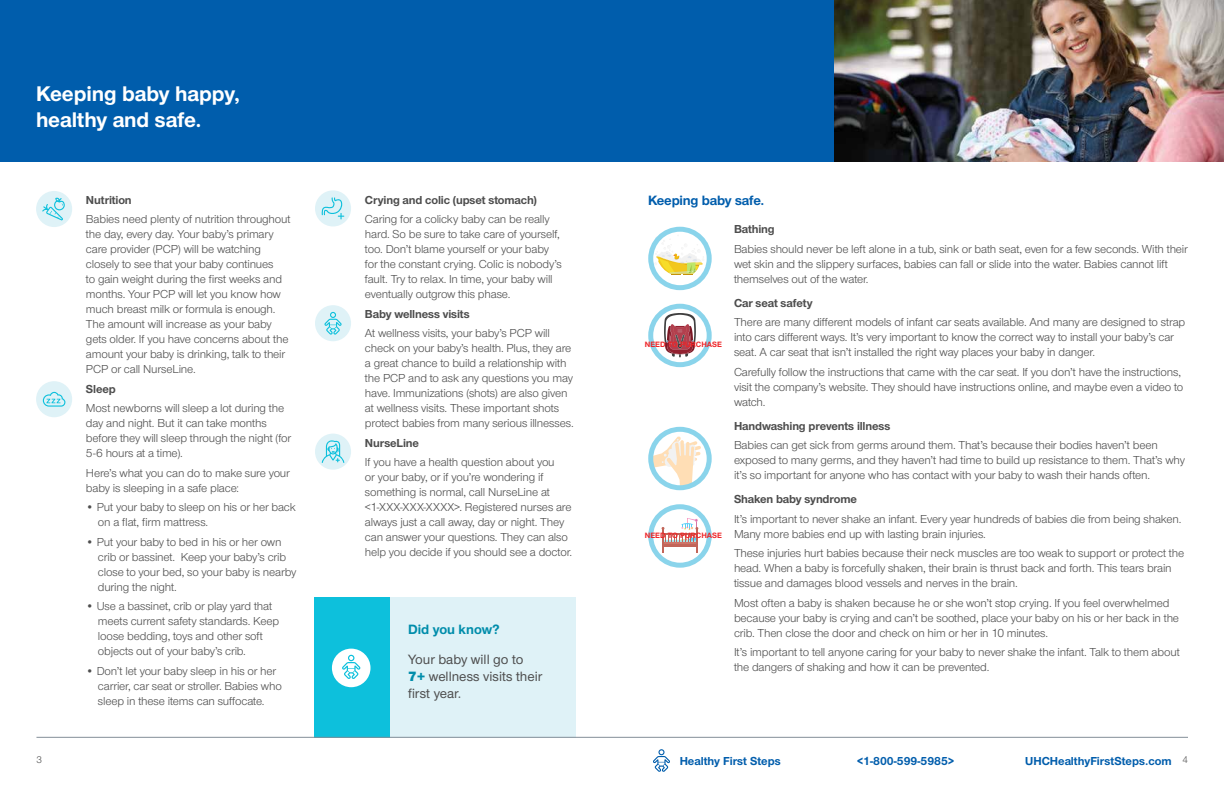
<style>
.page{position:relative;width:1224px;height:792px;background:#fff}
.page>*{position:absolute;margin:0;border:0;box-sizing:border-box;transform-origin:0 0}
.t1{font:700 22px/26px "UHC Sans";letter-spacing:-.005em;color:#fff}
.t2{font:500 14px/17px "UHC Sans";color:#4d4d4d}
.t3{font:700 14px "UHC Sans";letter-spacing:-.01em;color:#005dac}
.t4{font:700 14px "UHC Sans";letter-spacing:-.005em;color:#008dab}
.t5{font:12px/15px "UHC Sans";letter-spacing:-.015em;color:#4d4d4d}
.t6{font:700 12px "UHC Sans";letter-spacing:-.01em;color:#4d4d4d}
.t7{font:700 12px "UHC Sans";color:#005dac}
.t8{font:10px "UHC Sans";color:#4d4d4d}
.t9{font:700 8px "UHC Sans";color:#ee2528}
.s1{font-weight:900;color:#008dab}
.s2{font-weight:400;font-size:10px;color:#4d4d4d}
</style>
<div class="page">
<div style="left:332px;top:597px;width:244px;height:141px;background:#dff2f7"></div>
<div style="left:314px;top:597px;width:75px;height:141px;background:#0dc0dc"></div>
<div style="left:0;top:0;width:1146px;height:162px;background:#005dac"></div>
<img style="left:834px;top:0;width:390px;height:162px">
<hr style="left:36px;top:737px;width:1152px;height:1px;background:#838e98">
<svg style="left:653px;top:749px;width:17px;height:23px"></svg>
<div style="left:36px;top:191px;width:36px;height:36px;background:#dff2f7;border-radius:50%"></div>
<svg style="left:42px;top:198px;width:23px;height:22px"></svg>
<div style="left:36px;top:381px;width:36px;height:36px;background:#dff2f7;border-radius:50%"></div>
<svg style="left:43px;top:392px;width:22px;height:15px"></svg>
<div style="left:315px;top:305px;width:36px;height:36px;background:#dff2f7;border-radius:50%"></div>
<svg style="left:324px;top:312px;width:18px;height:23px"></svg>
<div style="left:315px;top:434px;width:36px;height:36px;background:#dff2f7;border-radius:50%"></div>
<svg style="left:322px;top:440px;width:22px;height:23px"></svg>
<div style="left:315px;top:190px;width:36px;height:36px;background:#dff2f7;border-radius:50%"></div>
<svg style="left:321px;top:197px;width:23px;height:22px"></svg>
<svg style="left:654px;top:231px;width:53px;height:44px"></svg>
<div style="left:648px;top:227px;width:64px;height:63px;border:5px solid #8ad4eb;border-radius:50%"></div>
<div style="left:648px;top:304px;width:64px;height:63px;border:5px solid #8ad4eb;border-radius:50%"></div>
<svg style="left:664px;top:313px;width:32px;height:45px"></svg>
<svg style="left:653px;top:436px;width:48px;height:52px"></svg>
<div style="left:648px;top:427px;width:64px;height:63px;border:5px solid #8ad4eb;border-radius:50%"></div>
<div style="left:648px;top:504px;width:64px;height:64px;border:5px solid #8ad4eb;border-radius:50%"></div>
<svg style="left:662px;top:518px;width:36px;height:34px"></svg>
<div style="left:332px;top:649px;width:39px;height:38px;background:#fff;border-radius:50%"></div>
<svg style="left:342px;top:655px;width:18px;height:24px"></svg>
<h1 class="t1" style="left:36px;top:80px;width:206px">Keeping baby happy, healthy and safe.</h1>
<p class="t6" style="left:86px;top:192px;width:47px">Nutrition</p>
<p class="t5" style="left:86px;top:212px;width:206px">Babies need plenty of nutrition throughout the day, every day. Your baby’s primary care provider (PCP) will be watching closely to see that your baby continues<br>to gain weight during the first weeks and months. Your PCP will let you know how much breast milk or formula is enough.<br>The amount will increase as your baby gets older. If you have concerns about the amount your baby is drinking, talk to their PCP or call NurseLine.</p>
<p class="t6" style="left:86px;top:381px;width:31px">Sleep</p>
<p class="t5" style="left:86px;top:401px;width:207px">Most newborns will sleep a lot during the day and night. But it can take months before they will sleep through the night (for 5-6 hours at a time).</p>
<p class="t5" style="left:86px;top:465px;width:205px">Here’s what you can do to make sure your baby is sleeping in a safe place:</p>
<p class="t5" style="left:98px;top:500px;width:199px;text-indent:-12px">• Put your baby to sleep on his or her back on a flat, firm mattress.</p>
<p class="t5" style="left:98px;top:534px;width:200px;text-indent:-12px">• Put your baby to bed in his or her own crib or bassinet. Keep your baby’s crib close to your bed, so your baby is nearby during the night.</p>
<p class="t5" style="left:98px;top:599px;width:183px;text-indent:-12px">• Use a bassinet, crib or play yard that meets current safety standards. Keep loose bedding, toys and other soft objects out of your baby’s crib.</p>
<p class="t5" style="left:98px;top:663px;width:185px;text-indent:-12px">• Don’t let your baby sleep in his or her carrier, car seat or stroller. Babies who sleep in these items can suffocate.</p>
<p class="t6" style="left:365px;top:192px;width:174px">Crying and colic (upset stomach)</p>
<p class="t5" style="left:365px;top:212px;width:198px">Caring for a colicky baby can be really hard. So be sure to take care of yourself, too. Don’t blame yourself or your baby for the constant crying. Colic is nobody’s fault. Try to relax. In time, your baby will eventually outgrow this phase.</p>
<p class="t6" style="left:365px;top:306px;width:106px">Baby wellness visits</p>
<p class="t5" style="left:365px;top:326px;width:210px">At wellness visits, your baby’s PCP will check on your baby’s health. Plus, they are a great chance to build a relationship with the PCP and to ask any questions you may have. Immunizations (shots) are also given at wellness visits. These important shots protect babies from many serious illnesses.</p>
<p class="t6" style="left:365px;top:435px;width:55px">NurseLine</p>
<p class="t5" style="left:365px;top:455px;width:209px">If you have a health question about you<br>or your baby, or if you’re wondering if something is normal, call NurseLine at &lt;1-XXX-XXX-XXXX&gt;. Registered nurses are always just a call away, day or night. They can answer your questions. They can also help you decide if you should see a doctor.</p>
<p class="t4" style="left:408px;top:620px;width:93px">Did you know?</p>
<p class="t2" style="left:408px;top:651px;width:136px">Your baby will go to<br><span class="s1">7+</span> wellness visits their first year.</p>
<p class="t3" style="left:648px;top:191px;width:118px">Keeping baby safe.</p>
<p class="t6" style="left:734px;top:221px;width:42px">Bathing</p>
<p class="t5" style="left:734px;top:241px;width:455px">Babies should never be left alone in a tub, sink or bath seat, even for a few seconds. With their wet skin and the slippery surfaces, babies can fall or slide into the water. Babies cannot lift themselves out of the water.</p>
<p class="t6" style="left:734px;top:295px;width:80px">Car seat safety</p>
<p class="t5" style="left:734px;top:314px;width:453px">There are many different models of infant car seats available. And many are designed to strap into cars different ways. It’s very important to know the correct way to install your baby’s car seat. A car seat that isn’t installed the right way places your baby in danger.</p>
<p class="t5" style="left:734px;top:364px;width:451px">Carefully follow the instructions that came with the car seat. If you don’t have the instructions, visit the company’s website. They should have instructions online, and maybe even a video to watch.</p>
<p class="t6" style="left:734px;top:418px;width:158px">Handwashing prevents illness</p>
<p class="t5" style="left:734px;top:437px;width:453px">Babies can get sick from germs around them. That’s because their bodies haven’t been exposed to many germs, and they haven’t had time to build up resistance to them. That’s why it’s so important for anyone who has contact with your baby to wash their hands often.</p>
<p class="t6" style="left:734px;top:491px;width:124px">Shaken baby syndrome</p>
<p class="t5" style="left:734px;top:511px;width:449px">It’s important to never shake an infant. Every year hundreds of babies die from being shaken.<br>Many more babies end up with lasting brain injuries.</p>
<p class="t5" style="left:734px;top:545px;width:452px">These injuries hurt babies because their neck muscles are too weak to support or protect the head. When a baby is forcefully shaken, their brain is thrust back and forth. This tears brain tissue and damages blood vessels and nerves in the brain.</p>
<p class="t5" style="left:734px;top:595px;width:447px">Most often a baby is shaken because he or she won’t stop crying. If you feel overwhelmed because your baby is crying and can’t be soothed, place your baby on his or her back in the crib. Then close the door and check on him or her in 10 minutes.</p>
<p class="t5" style="left:734px;top:644px;width:447px">It’s important to tell anyone caring for your baby to never shake the infant. Talk to them about the dangers of shaking and how it can be prevented.</p>
<p class="t9" style="left:645px;top:339px;width:79px">NEED TO PURCHASE</p>
<p class="t9" style="left:645px;top:530px;width:79px">NEED TO PURCHASE</p>
<p class="t8" style="left:36px;top:753px;width:7px">3</p>
<p class="t7" style="left:680px;top:753px;width:103px">Healthy First Steps</p>
<p class="t7" style="left:857px;top:753px;width:98px">&lt;1-800-599-5985&gt;</p>
<p class="t7" style="left:1025px;top:753px;width:164px">UHCHealthyFirstSteps.com <span class="s2">4</span></p>
</div>
